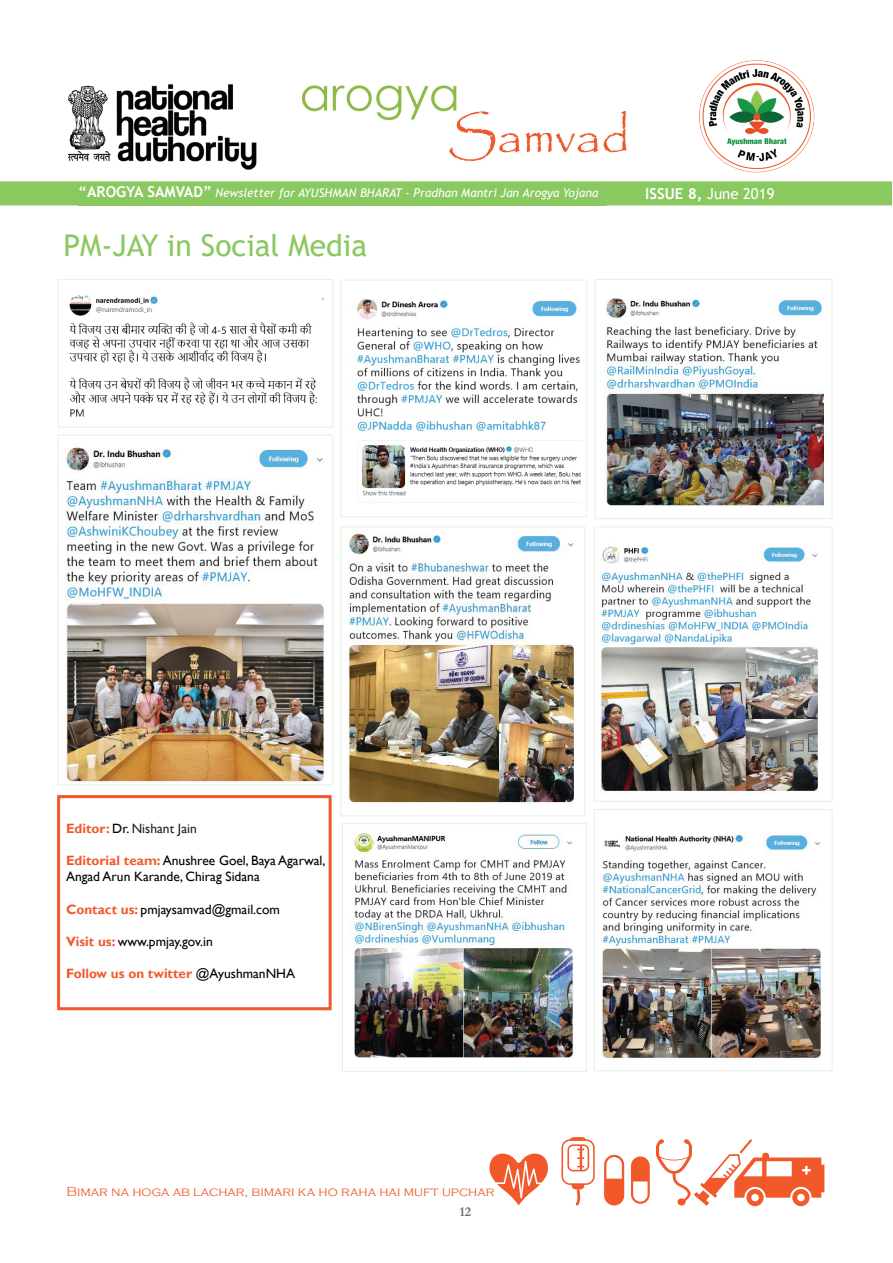
<style>
.page{position:relative;width:893px;height:1263px;background:#fff}
.page>*{position:absolute;margin:0;border:0;box-sizing:border-box;transform-origin:0 0}
.t1{font:30px "Trebuchet MS";color:#8ac861}
.t2{font:15px "Trebuchet MS";color:#fff}
.t3{font:13.5px/16.2px "Gill Sans";color:#000}
.t4{font:300 13.5px "Copperplate Gothic";color:#f1592b}
.t5{font:700 13.5px "Gill Sans";color:#f1592c}
.t6{font:13.5px "Gill Sans";color:#231f20}
.t7{font:700 13.5px "Garamond";color:#6c6d70}
.t8{font:italic 12px "Trebuchet MS";color:#fff}
.s1{font-weight:700;font-style:normal;font-size:15px}
.s2{font-weight:700}
.s3{font-weight:700;color:#f1592c}
.s4{color:#000}
.s5{font-weight:400;color:#000}
</style>
<div class="page">
<div style="left:0;top:181px;width:892px;height:24px;background:#8ac860"></div>
<img style="left:68px;top:84px;width:189px;height:85px">
<img style="left:302px;top:85px;width:325px;height:77px">
<svg style="left:561px;top:1137px;width:34px;height:68px"></svg>
<svg style="left:489px;top:1153px;width:59px;height:52px"></svg>
<svg style="left:604px;top:1155px;width:20px;height:50px"></svg>
<svg style="left:631px;top:1156px;width:19px;height:48px"></svg>
<svg style="left:656px;top:1139px;width:168px;height:67px"></svg>
<img style="left:699px;top:60px;width:116px;height:113px">
<div style="left:57px;top:795px;width:275px;height:215px;border:3px solid #f1592b"></div>
<div style="left:58px;top:279px;width:275px;height:149px;border:1px solid #e6f1e6"></div>
<div style="left:340px;top:280px;width:247px;height:237px;border:1px solid #e6f1e6"></div>
<img style="left:65px;top:447px;width:259px;height:335px">
<div style="left:58px;top:435px;width:275px;height:350px;border:1px solid #e6f1e6"></div>
<div style="left:595px;top:279px;width:237px;height:240px;border:1px solid #e6f1e6"></div>
<div style="left:594px;top:527px;width:238px;height:275px;border:1px solid #e6f1e6"></div>
<img style="left:600px;top:833px;width:221px;height:226px">
<div style="left:594px;top:809px;width:238px;height:262px;border:1px solid #e6f1e6"></div>
<img style="left:349px;top:533px;width:225px;height:270px">
<div style="left:340px;top:527px;width:245px;height:289px;border:1px solid #e6f1e6"></div>
<img style="left:354px;top:833px;width:219px;height:225px">
<div style="left:342px;top:823px;width:245px;height:249px;border:1px solid #e6f1e6"></div>
<img style="left:69px;top:295px;width:255px;height:122px">
<img style="left:606px;top:298px;width:218px;height:208px">
<img style="left:357px;top:299px;width:223px;height:204px">
<img style="left:601px;top:546px;width:217px;height:246px">
<p class="t8" style="left:78px;top:186px;width:522px"><span class="s1">“AROGYA SAMVAD”</span> Newsletter for AYUSHMAN BHARAT - Pradhan Mantri Jan Arogya Yojana</p>
<p class="t2" style="left:645px;top:184px;width:131px"><span class="s2">ISSUE 8,</span> June 2019</p>
<h1 class="t1" style="left:64px;top:226px;width:305px">PM-JAY in Social Media</h1>
<p class="t6" style="left:66px;top:820px;width:132px"><span class="s3">Editor:</span> <span class="s4">Dr.</span> Nishant Jain</p>
<p class="t3" style="left:66px;top:853px;width:261px"><span class="s3">Editorial team:</span> Anushree Goel, Baya Agarwal,<br>Angad Arun Karande, Chirag Sidana</p>
<p class="t3" style="left:66px;top:901px;width:216px"><span class="s3">Contact us:</span> pmjaysamvad@gmail.com</p>
<p class="t3" style="left:66px;top:934px;width:148px"><span class="s3">Visit us:</span> www.pmjay.gov.in</p>
<p class="t5" style="left:66px;top:966px;width:231px">Follow us on twitter <span class="s5">@AyushmanNHA</span></p>
<p class="t4" style="left:67px;top:1184px;width:429px">Bimar na hoga ab lachar, bimari ka ho raha hai muft upchar</p>
<p class="t7" style="left:460px;top:1203px;width:13px">12</p>
</div>
